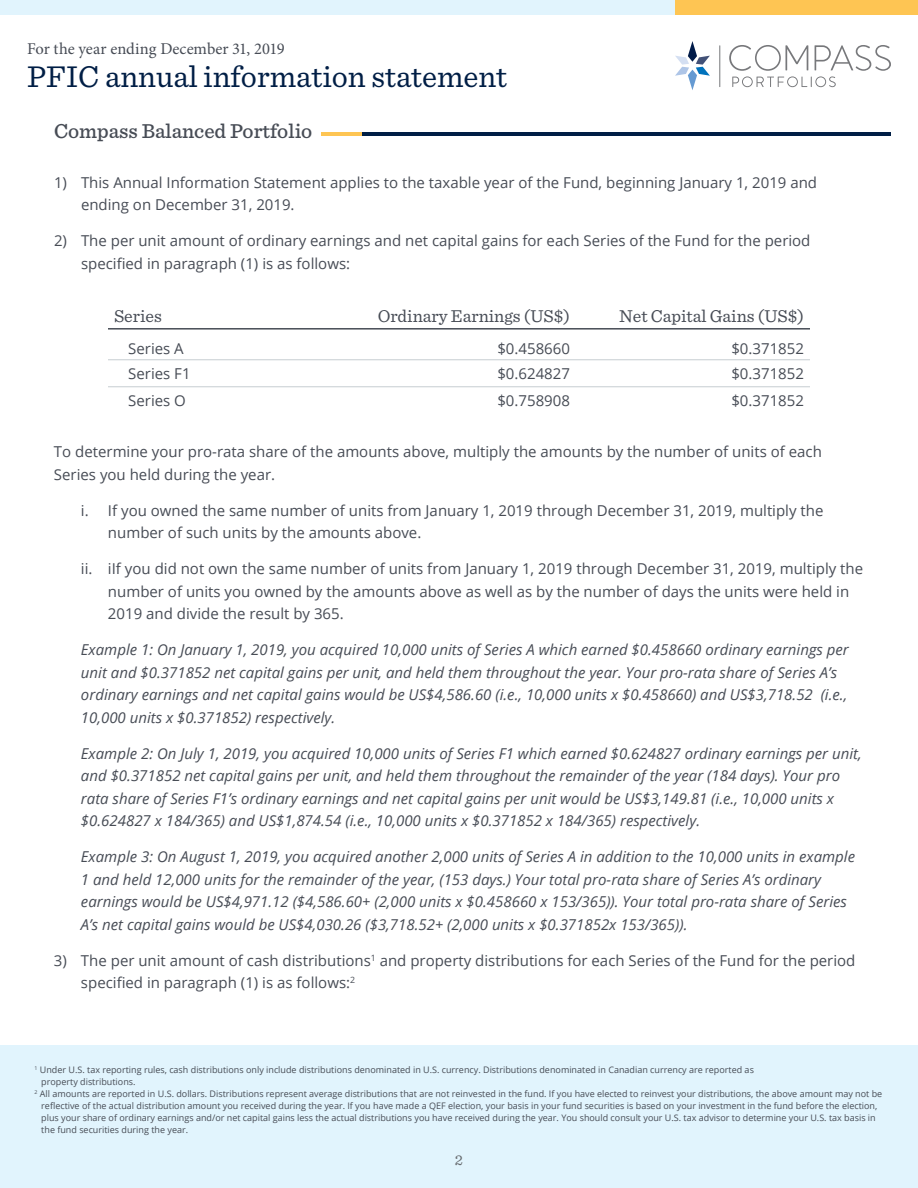
<style>
.page{position:relative;width:918px;height:1188px;background:#fff}
.page>*{position:absolute;margin:0;border:0;box-sizing:border-box;transform-origin:0 0}
.t1{font:31.5px "Sentinel";color:#001e45}
.t2{font:500 21px "Sentinel";color:#474c55}
.t3{font:18px "Sentinel";color:#474c55}
.t4{font:16.5px "Minion Pro";letter-spacing:-.005em;color:#474c55}
.t5{font:italic 15px/22.5px "Open Sans";color:#474c55}
.t6{font:15px/22.5px "Open Sans";color:#474c55}
.t7{font:15px "Sentinel";color:#64686c}
.t8{font:9px "Open Sans";color:#474c55}
</style>
<div class="page">
<div style="left:0;top:1134px;width:918px;height:54px;background:#e1f4fd"></div>
<svg style="left:729px;top:45px;width:162px;height:42px"></svg>
<svg style="left:719px;top:45px;width:1px;height:42px"></svg>
<svg style="left:675px;top:41px;width:35px;height:49px"></svg>
<div style="left:675px;top:0;width:243px;height:14px;background:#fec553"></div>
<div style="left:0;top:0;width:675px;height:14px;background:#e1f4fd"></div>
<hr style="left:108px;top:328px;width:234px;height:2px;background:#474c55">
<hr style="left:342px;top:328px;width:234px;height:2px;background:#474c55">
<hr style="left:576px;top:328px;width:234px;height:2px;background:#474c55">
<hr style="left:108px;top:360px;width:234px;height:1px;background:#c6cdd1">
<hr style="left:342px;top:360px;width:234px;height:1px;background:#c6cdd1">
<hr style="left:576px;top:360px;width:234px;height:1px;background:#c6cdd1">
<hr style="left:108px;top:387px;width:234px;height:1px;background:#c6cdd1">
<hr style="left:342px;top:387px;width:234px;height:1px;background:#c6cdd1">
<hr style="left:576px;top:387px;width:234px;height:1px;background:#c6cdd1">
<hr style="left:322px;top:132px;width:569px;height:3px;background:#001e45">
<hr style="left:322px;top:132px;width:40px;height:3px;background:#fec553">
<div style="left:0;top:1046px;width:918px;height:88px;background:#e1f4fd"></div>
<p class="t4" style="left:27px;top:37px;width:259px">For the year ending December 31, 2019</p>
<h1 class="t1" style="left:27px;top:53px;width:482px">PFIC annual information statement</h1>
<h2 class="t2" style="left:54px;top:115px;width:260px">Compass Balanced Portfolio</h2>
<p class="t6" style="left:81px;top:171px;width:738px;text-indent:-27px">1) This Annual Information Statement applies to the taxable year of the Fund, beginning January 1, 2019 and ending on December 31, 2019.</p>
<p class="t6" style="left:81px;top:229px;width:731px;text-indent:-27px">2) The per unit amount of ordinary earnings and net capital gains for each Series of the Fund for the period specified in paragraph (1) is as follows:</p>
<p class="t3" style="left:114px;top:303px;width:49px">Series</p>
<p class="t3" style="left:378px;top:303px;width:194px">Ordinary Earnings (US$)</p>
<p class="t3" style="left:619px;top:303px;width:186px">Net Capital Gains (US$)</p>
<p class="t6" style="left:128px;top:337px;width:57px">Series A</p>
<p class="t6" style="left:497px;top:337px;width:74px">$0.458660</p>
<p class="t6" style="left:731px;top:337px;width:74px">$0.371852</p>
<p class="t6" style="left:128px;top:362px;width:64px">Series F1</p>
<p class="t6" style="left:497px;top:362px;width:74px">$0.624827</p>
<p class="t6" style="left:731px;top:362px;width:74px">$0.371852</p>
<p class="t6" style="left:128px;top:389px;width:59px">Series O</p>
<p class="t6" style="left:497px;top:389px;width:74px">$0.758908</p>
<p class="t6" style="left:731px;top:389px;width:74px">$0.371852</p>
<p class="t6" style="left:54px;top:440px;width:769px">To determine your pro-rata share of the amounts above, multiply the amounts by the number of units of each<br>Series you held during the year.</p>
<p class="t6" style="left:108px;top:499px;width:717px;text-indent:-27px">i. If you owned the same number of units from January 1, 2019 through December 31, 2019, multiply the number of such units by the amounts above.</p>
<p class="t6" style="left:108px;top:557px;width:757px;text-indent:-27px">ii. iIf you did not own the same number of units from January 1, 2019 through December 31, 2019, multiply the number of units you owned by the amounts above as well as by the number of days the units were held in<br>2019 and divide the result by 365.</p>
<p class="t5" style="left:81px;top:638px;width:769px">Example 1: On January 1, 2019, you acquired 10,000 units of Series A which earned $0.458660 ordinary earnings per unit and $0.371852 net capital gains per unit, and held them throughout the year. Your pro-rata share of Series A’s ordinary earnings and net capital gains would be US$4,586.60 (i.e., 10,000 units x $0.458660) and US$3,718.52 (i.e., 10,000 units x $0.371852) respectively.</p>
<p class="t5" style="left:81px;top:742px;width:782px">Example 2: On July 1, 2019, you acquired 10,000 units of Series F1 which earned $0.624827 ordinary earnings per unit, and $0.371852 net capital gains per unit, and held them throughout the remainder of the year (184 days). Your pro rata share of Series F1’s ordinary earnings and net capital gains per unit would be US$3,149.81 (i.e., 10,000 units x $0.624827 x 184/365) and US$1,874.54 (i.e., 10,000 units x $0.371852 x 184/365) respectively.</p>
<p class="t5" style="left:81px;top:845px;width:776px">Example 3: On August 1, 2019, you acquired another 2,000 units of Series A in addition to the 10,000 units in example 1 and held 12,000 units for the remainder of the year, (153 days.) Your total pro-rata share of Series A’s ordinary earnings would be US$4,971.12 ($4,586.60+ (2,000 units x $0.458660 x 153/365)). Your total pro-rata share of Series A’s net capital gains would be US$4,030.26 ($3,718.52+ (2,000 units x $0.371852x 153/365)).</p>
<p class="t6" style="left:81px;top:949px;width:776px;text-indent:-27px">3) The per unit amount of cash distributions<sup>1</sup> and property distributions for each Series of the Fund for the period specified in paragraph (1) is as follows:<sup>2</sup></p>
<p class="t8" style="left:35px;top:1064px;width:721px"><sup>1</sup> Under U.S. tax reporting rules, cash distributions only include distributions denominated in U.S. currency. Distributions denominated in Canadian currency are reported as</p>
<p class="t8" style="left:41px;top:1076px;width:96px">property distributions.</p>
<p class="t8" style="left:35px;top:1088px;width:849px"><sup>2</sup> All amounts are reported in U.S. dollars. Distributions represent average distributions that are not reinvested in the fund. If you have elected to reinvest your distributions, the above amount may not be</p>
<p class="t8" style="left:41px;top:1100px;width:838px">reflective of the actual distribution amount you received during the year. If you have made a QEF election, your basis in your fund securities is based on your investment in the fund before the election,</p>
<p class="t8" style="left:41px;top:1112px;width:836px">plus your share of ordinary earnings and/or net capital gains less the actual distributions you have received during the year. You should consult your U.S. tax advisor to determine your U.S. tax basis in</p>
<p class="t8" style="left:41px;top:1124px;width:148px">the fund securities during the year.</p>
<p class="t7" style="left:455px;top:1149px;width:10px">2</p>
</div>
